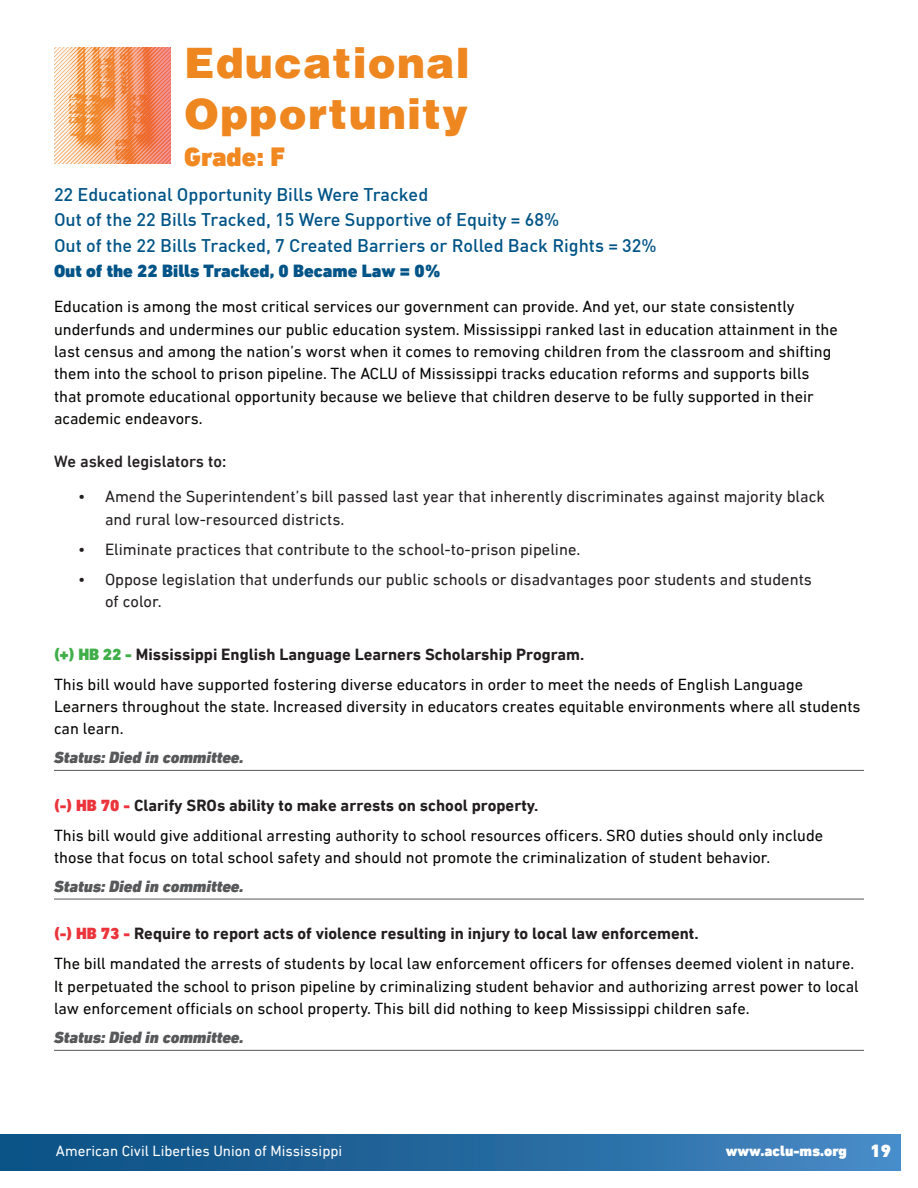
<style>
.page{position:relative;width:918px;height:1188px;background:#fff}
.page>*{position:absolute;margin:0;border:0;box-sizing:border-box;transform-origin:0 0}
.t1{font:900 42px/50.4px "Helvetica LT Pro";letter-spacing:.03em;color:#ef8721}
.t2{font:900 27px "DIN Next LT Pro";color:#f28821}
.Group{font:500 18px "DIN";color:#005487}
.Group-2{font:900 18px "DIN Next LT Pro";color:#005487}
.t3{font:900 18px "DIN Next LT Pro";color:#fff}
.t4{font:16.5px/22.5px "DIN Next LT Pro";color:#231f20}
.t5{font:700 16.5px "DIN Next LT Pro";color:#231f20}
.Bill_Status{font:italic 900 16.5px "DIN Next LT Pro";color:#57585a}
.Group-3{font:500 16.5px "DIN Next LT Pro";color:#231f20}
.t6{font:16.35px/22.4px "DIN Next LT Pro";color:#040503}
.t7{font:15px "DIN Next LT Pro";color:#fff}
.t8{font:900 15px "DIN Next LT Pro";color:#fff}
.s1{font-weight:900;color:#40ae49}
.s2{font-weight:900;font-size:16.35px;color:#eb343b}
</style>
<div class="page">
<div style="left:0;top:1134px;width:900px;height:37px;background:linear-gradient(to right,#074d7f,#4587c2)"></div>
<hr style="left:54px;top:770px;width:810px;height:1px;background:#57585a">
<hr style="left:54px;top:899px;width:810px;height:1px;background:#57585a">
<hr style="left:54px;top:1050px;width:810px;height:1px;background:#57585a">
<svg style="left:55px;top:47px;width:116px;height:117px;background:#f2a174"></svg>
<h1 class="t1" style="left:184px;top:38px;width:287px">Educational<br>Opportunity</h1>
<h1 class="t2" style="left:184px;top:141px;width:103px">Grade: F</h1>
<p class="Group" style="left:54px;top:183px;width:376px">22 Educational Opportunity Bills Were Tracked</p>
<p class="Group" style="left:54px;top:208px;width:507px">Out of the 22 Bills Tracked, 15 Were Supportive of Equity = 68%</p>
<p class="Group" style="left:54px;top:234px;width:604px">Out of the 22 Bills Tracked, 7 Created Barriers or Rolled Back Rights = 32%</p>
<p class="Group-2" style="left:54px;top:260px;width:388px">Out of the 22 Bills Tracked, 0 Became Law = 0%</p>
<p class="t6" style="left:54px;top:295px;width:785px">Education is among the most critical services our government can provide. And yet, our state consistently underfunds and undermines our public education system. Mississippi ranked last in education attainment in the last census and among the nation’s worst when it comes to removing children from the classroom and shifting them into the school to prison pipeline. The ACLU of Mississippi tracks education reforms and supports bills that promote educational opportunity because we believe that children deserve to be fully supported in their academic endeavors.</p>
<p class="Group-3" style="left:54px;top:452px;width:174px">We asked legislators to:</p>
<p class="t4" style="left:105px;top:485px;width:721px;text-indent:-27px">• Amend the Superintendent’s bill passed last year that inherently discriminates against majority black and rural low-resourced districts.</p>
<p class="t4" style="left:78px;top:538px;width:502px">• Eliminate practices that contribute to the school-to-prison pipeline.</p>
<p class="t4" style="left:105px;top:568px;width:708px;text-indent:-27px">• Oppose legislation that underfunds our public schools or disadvantages poor students and students of color.</p>
<p class="t5" style="left:54px;top:644px;width:532px"><span class="s1">(+) HB 22 -</span> Mississippi English Language Learners Scholarship Program.</p>
<p class="t6" style="left:54px;top:673px;width:808px">This bill would have supported fostering diverse educators in order to meet the needs of English Language<br>Learners throughout the state. Increased diversity in educators creates equitable environments where all students can learn.</p>
<p class="Bill_Status" style="left:54px;top:748px;width:191px">Status: Died in committee.</p>
<p class="t5" style="left:54px;top:795px;width:486px"><span class="s2">(-) HB 70 -</span> Clarify SROs ability to make arrests on school property.</p>
<p class="t6" style="left:54px;top:824px;width:771px">This bill would give additional arresting authority to school resources officers. SRO duties should only include those that focus on total school safety and should not promote the criminalization of student behavior.</p>
<p class="Bill_Status" style="left:54px;top:877px;width:191px">Status: Died in committee.</p>
<p class="t5" style="left:54px;top:924px;width:646px"><span class="s2">(-) HB 73 -</span> Require to report acts of violence resulting in injury to local law enforcement.</p>
<p class="t6" style="left:54px;top:952px;width:806px">The bill mandated the arrests of students by local law enforcement officers for offenses deemed violent in nature.<br>It perpetuated the school to prison pipeline by criminalizing student behavior and authorizing arrest power to local law enforcement officials on school property. This bill did nothing to keep Mississippi children safe.</p>
<p class="Bill_Status" style="left:54px;top:1028px;width:191px">Status: Died in committee.</p>
<p class="t7" style="left:56px;top:1142px;width:288px">American Civil Liberties Union of Mississippi</p>
<p class="t8" style="left:726px;top:1142px;width:123px">www.aclu-ms.org</p>
<p class="t3" style="left:871px;top:1140px;width:22px">19</p>
</div>
